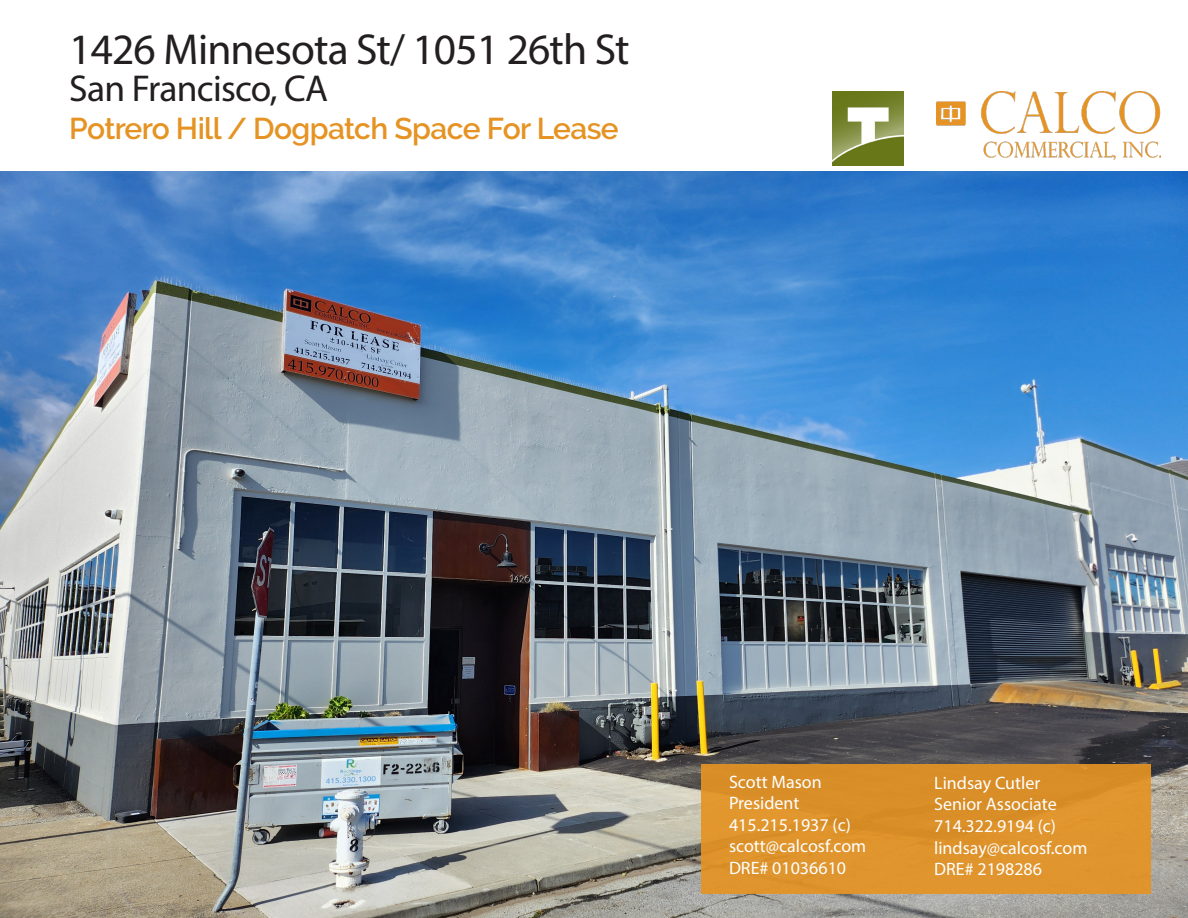
<style>
.page{position:relative;width:1188px;height:918px;background:#fff}
.page>*{position:absolute;margin:0;border:0;box-sizing:border-box;transform-origin:0 0}
.t1{font:43.5px "Myriad Pro";letter-spacing:-.02em;color:#231f20}
.t2{font:37.5px "Myriad Pro";letter-spacing:-.02em;color:#231f20}
.t3{font:600 30px "Raleway";letter-spacing:-.02em;color:#e59323}
.t4{font:18px "Myriad Pro";color:#fff}
</style>
<div class="page">
<img style="left:0;top:171px;width:1188px;height:747px">
<div style="left:701px;top:764px;width:450px;height:130px;background:#df932b"></div>
<img style="left:937px;top:92px;width:224px;height:68px">
<img style="left:832px;top:92px;width:72px;height:74px">
<p class="t1" style="left:69px;top:22px;width:562px">1426 Minnesota St/ 1051 26th St</p>
<p class="t2" style="left:69px;top:66px;width:260px">San Francisco, CA</p>
<p class="t3" style="left:69px;top:111px;width:551px">Potrero Hill / Dogpatch Space For Lease</p>
<p class="t4" style="left:729px;top:770px;width:94px">Scott Mason</p>
<p class="t4" style="left:729px;top:792px;width:72px">President</p>
<p class="t4" style="left:729px;top:814px;width:123px">415.215.1937 (c)</p>
<p class="t4" style="left:729px;top:835px;width:139px">scott@calcosf.com</p>
<p class="t4" style="left:729px;top:857px;width:119px">DRE# 01036610</p>
<p class="t4" style="left:934px;top:772px;width:108px">Lindsay Cutler</p>
<p class="t4" style="left:934px;top:793px;width:124px">Senior Associate</p>
<p class="t4" style="left:934px;top:815px;width:123px">714.322.9194 (c)</p>
<p class="t4" style="left:934px;top:836px;width:155px">lindsay@calcosf.com</p>
<p class="t4" style="left:934px;top:858px;width:109px">DRE# 2198286</p>
</div>
